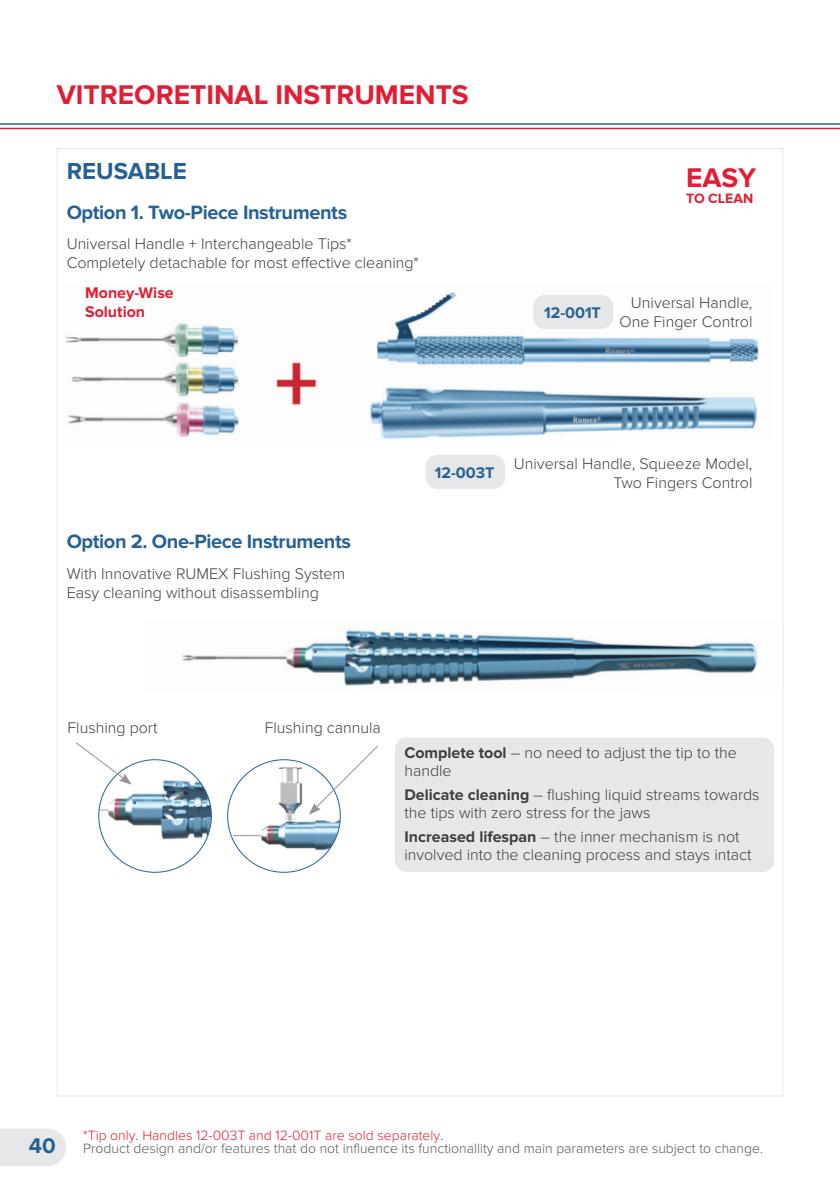
<style>
.page{position:relative;width:840px;height:1191px;background:#fff}
.page>*{position:absolute;margin:0;border:0;box-sizing:border-box;transform-origin:0 0}
.t1{font:700 28px "Proxima Nova";color:#e21d34}
.t2{font:700 24px "Proxima Nova";color:#266195}
.t3{font:700 20px "Proxima Nova";letter-spacing:-.02em;color:#266195}
.t4{font:300 16px/19.2px "Proxima Nova";color:#3e3e3f}
.t5{font:700 16px/19.2px "Proxima Nova";color:#e21d34}
.t6{font:700 16px "Proxima Nova";color:#266195}
.t7{font:300 14px "Proxima Nova";color:#57585a}
.t8{font:300 14px "Proxima Nova";color:#e21d34}
.t9{font:700 14px "Proxima Nova";color:#e21d34}
.s1{font-weight:700}
.s2{font-weight:700;font-size:22px;color:#266195}
</style>
<div class="page">
<div style="left:0;top:1129px;width:66px;height:37px;background:#e6e7e9"></div>
<hr style="left:0;top:128px;width:839px;height:1px;background:#e21d34">
<hr style="left:0;top:123px;width:839px;height:2px;background:#266195">
<div style="left:395px;top:737px;width:378px;height:135px;background:#e6e7e9;border-radius:11px"></div>
<img style="left:65px;top:292px;width:694px;height:147px">
<img style="left:182px;top:630px;width:576px;height:56px">
<img style="left:101px;top:761px;width:42px;height:40px">
<svg style="left:309px;top:745px;width:69px;height:70px"></svg>
<svg style="left:76px;top:742px;width:56px;height:42px"></svg>
<div style="left:533px;top:295px;width:79px;height:34px;background:#e6e7e9;border-radius:11px"></div>
<div style="left:425px;top:455px;width:80px;height:34px;background:#e6e7e9;border-radius:11px"></div>
<h1 class="t1" style="left:57px;top:79px;width:413px">VITREORETINAL INSTRUMENTS</h1>
<h2 class="t2" style="left:67px;top:157px;width:122px">REUSABLE</h2>
<h1 class="t1" style="left:685px;top:161px;width:71px">EASY</h1>
<p class="t9" style="left:685px;top:191px;width:68px">TO CLEAN</p>
<p class="t3" style="left:67px;top:200px;width:282px">Option 1. Two-Piece Instruments</p>
<p class="t4" style="left:67px;top:234px;width:353px">Universal Handle + Interchangeable Tips*<br>Completely detachable for most effective cleaning*</p>
<p class="t5" style="left:85px;top:283px;width:90px">Money-Wise<br>Solution</p>
<p class="t4" style="left:619px;top:293px;width:134px;text-align:right">Universal Handle,<br>One Finger Control</p>
<p class="t6" style="left:544px;top:304px;width:58px">12-001T</p>
<p class="t3" style="left:67px;top:530px;width:286px">Option 2. One-Piece Instruments</p>
<p class="t4" style="left:67px;top:564px;width:280px">With Innovative RUMEX Flushing System<br>Easy cleaning without disassembling</p>
<p class="t6" style="left:434px;top:463px;width:61px">12-003T</p>
<p class="t4" style="left:513px;top:454px;width:240px;text-align:right">Universal Handle, Squeeze Model,<br>Two Fingers Control</p>
<p class="t4" style="left:68px;top:718px;width:91px">Flushing port</p>
<p class="t4" style="left:265px;top:718px;width:117px">Flushing сannula</p>
<p class="t4" style="left:404px;top:744px;width:334px;line-height:18px"><span class="s1">Complete tool</span> – no need to adjust the tip to the handle</p>
<p class="t4" style="left:404px;top:786px;width:356px;line-height:18px"><span class="s1">Delicate cleaning</span> – flushing liquid streams towards the tips with zero stress for the jaws</p>
<p class="t4" style="left:404px;top:827px;width:348px;line-height:18px"><span class="s1">Increased lifespan</span> – the inner mechanism is not involved into the cleaning process and stays intact</p>
<p class="t8" style="left:83px;top:1127px;width:361px">*Tip only. Handles 12-003T and 12-001T are sold separately.</p>
<p class="t7" style="left:29px;top:1140px;width:735px"><span class="s2">40</span> Product design and/or features that do not influence its functionallity and main parameters are subject to change.</p>
</div>
